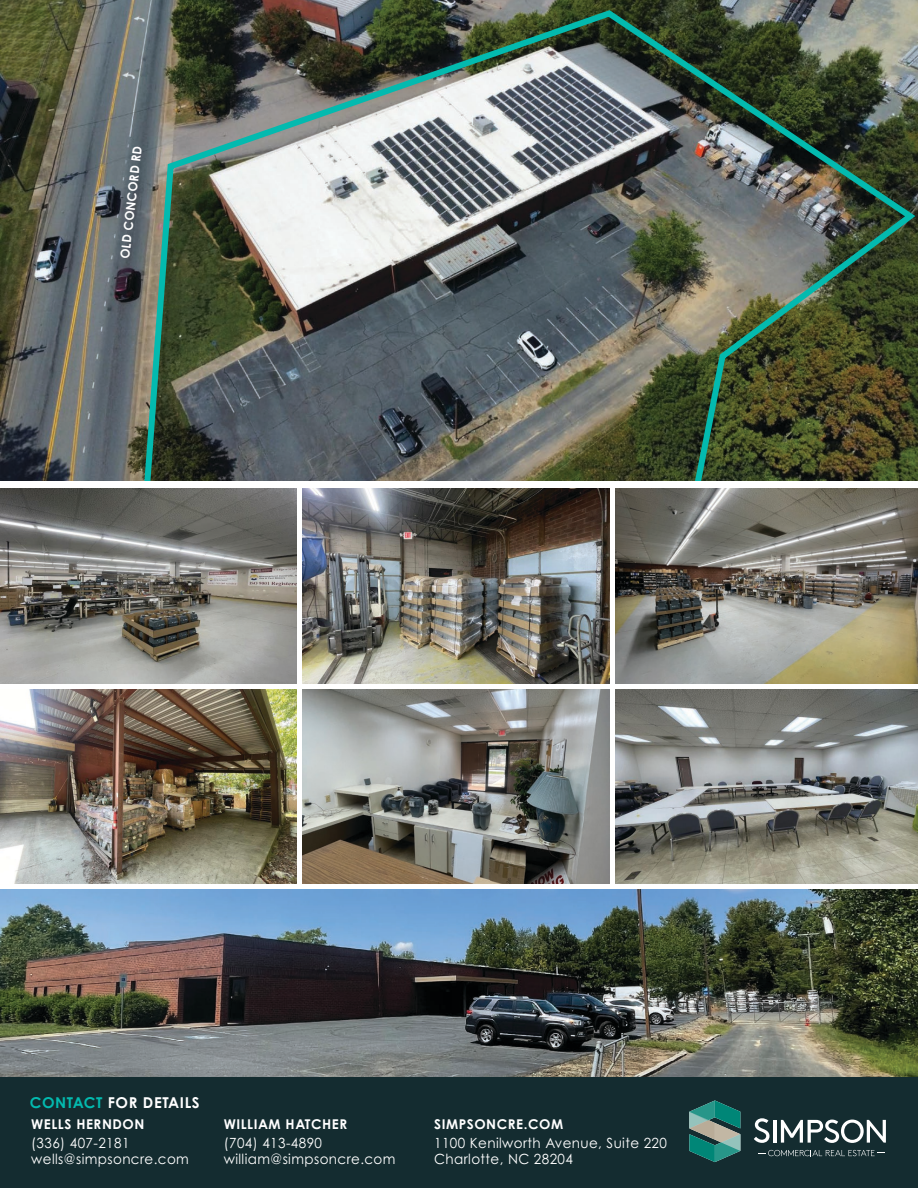
<style>
.page{position:relative;width:918px;height:1188px;background:#fff}
.page>*{position:absolute;margin:0;border:0;box-sizing:border-box;transform-origin:0 0}
.t1{font:700 15px "Century Gothic Pro";letter-spacing:.04em;color:#fff}
.t2{font:14.1px "Century Gothic Pro";letter-spacing:.03em;color:#fff;scale:.96 1}
.t3{font:700 13.5px "Century Gothic Pro";letter-spacing:.04em;color:#fff}
.t4{font:700 12.45px "Century Gothic Pro";color:#fff;scale:.96 1}
.s1{color:#03baaf}
</style>
<div class="page">
<img style="left:0;top:890px;width:918px;height:188px">
<div style="left:0;top:1078px;width:918px;height:110px;background:#142c30"></div>
<svg style="left:689px;top:1100px;width:51px;height:62px"></svg>
<svg style="left:754px;top:1118px;width:16px;height:25px"></svg>
<hr style="left:773px;top:1120px;width:3px;height:23px;background:#fff">
<svg style="left:781px;top:1120px;width:105px;height:23px"></svg>
<svg style="left:758px;top:1150px;width:127px;height:6px"></svg>
<img style="left:0;top:0;width:918px;height:481px">
<img style="left:140px;top:7px;width:778px;height:474px">
<img style="left:0;top:689px;width:296px;height:195px">
<img style="left:302px;top:689px;width:307px;height:195px">
<img style="left:615px;top:689px;width:303px;height:195px">
<img style="left:0;top:488px;width:296px;height:195px">
<img style="left:302px;top:488px;width:307px;height:195px">
<img style="left:615px;top:488px;width:303px;height:195px">
<p class="t4" style="left:117px;top:258px;width:120px;rotate:-84deg">OLD CONCORD RD</p>
<p class="t1" style="left:30px;top:1094px;width:172px"><span class="s1">CONTACT</span> FOR DETAILS</p>
<p class="t3" style="left:31px;top:1116px;width:115px">WELLS HERNDON</p>
<p class="t2" style="left:31px;top:1134px;width:104px">(336) 407-2181</p>
<p class="t2" style="left:31px;top:1150px;width:166px">wells@simpsoncre.com</p>
<p class="t3" style="left:224px;top:1116px;width:125px">WILLIAM HATCHER</p>
<p class="t2" style="left:224px;top:1134px;width:104px">(704) 413-4890</p>
<p class="t2" style="left:224px;top:1150px;width:180px">william@simpsoncre.com</p>
<p class="t3" style="left:434px;top:1116px;width:131px">SIMPSONCRE.COM</p>
<p class="t2" style="left:434px;top:1134px;width:244px">1100 Kenilworth Avenue, Suite 220</p>
<p class="t2" style="left:434px;top:1150px;width:146px">Charlotte, NC 28204</p>
</div>
